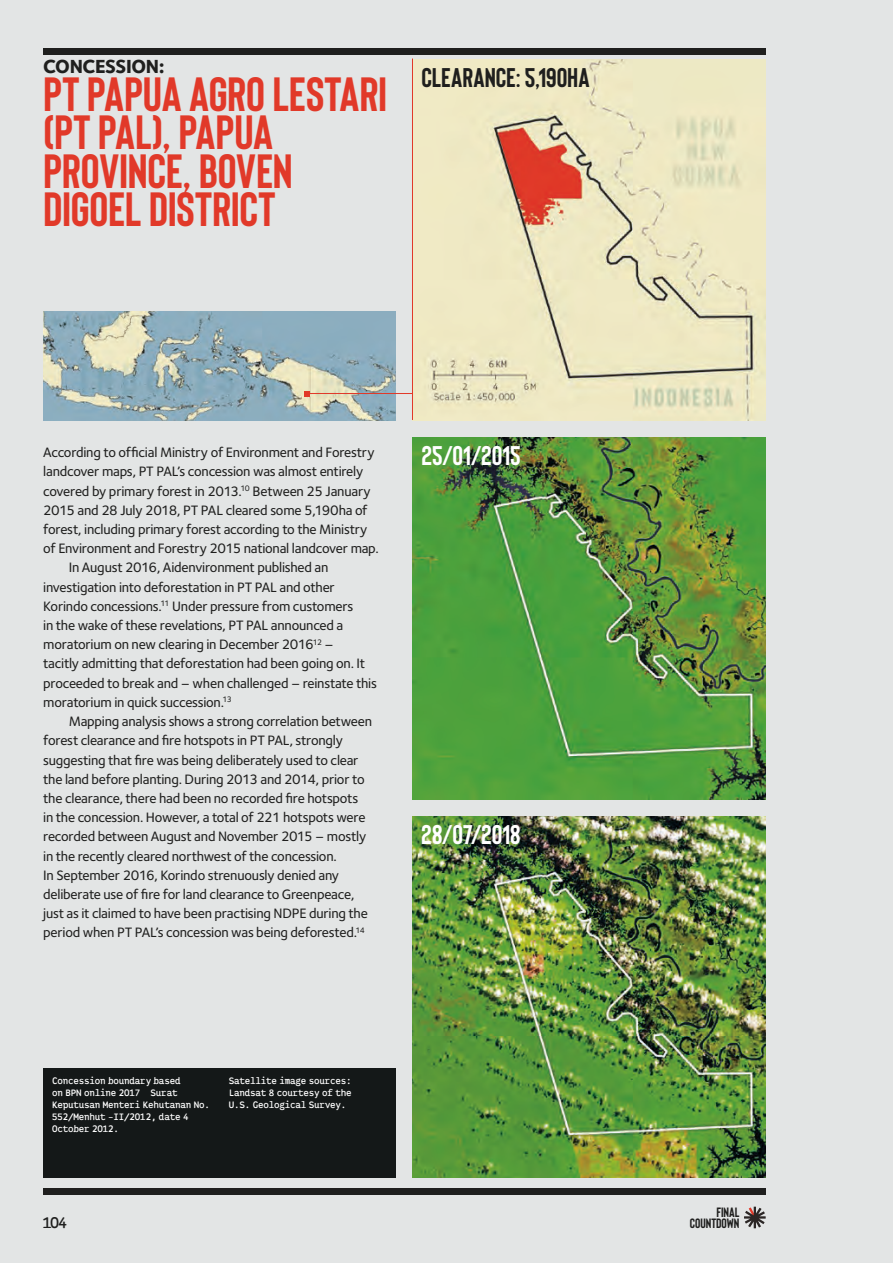
<style>
.page{position:relative;width:893px;height:1263px;background:#e3e5e5}
.page>*{position:absolute;margin:0;border:0;box-sizing:border-box;transform-origin:0 0}
.CONCESSION_HEAD{font:700 48px/38.4px "Bison";letter-spacing:-.005em;color:#e13929}
.MAP_TITLE{font:700 27px "Bison";color:#fff}
.MAP_TITLE-2{font:700 27px "Bison";color:#1f1f1e}
.CASE_STUDY{font:800 19.5px "Foundry Sterling";letter-spacing:-.02em;color:#1f1f1e}
.t1{font:700 15px "Ingrid Mono";color:#1f1f1e}
.BODY_IND{font:500 14.1px/19.2px "Foundry Sterling";letter-spacing:-.015em;color:#1f1f1e}
.BODY_NO_IND{font:500 14.1px/19.2px "Foundry Sterling";letter-spacing:-.015em;color:#1f1f1e}
.t2{font:700 13.5px/11.2px "Bison";color:#1f1f1e;text-align:right}
.BOUNDARY_DATA{font:700 9.15px/12px "Ingrid Mono";letter-spacing:-.015em;color:#fff}
.IMAGE_SOURCE_TITLE{font:700 9.15px/12px "Ingrid Mono";letter-spacing:-.015em;color:#fff;text-align:justify}
</style>
<div class="page">
<img style="left:413px;top:60px;width:352px;height:361px">
<img style="left:413px;top:438px;width:352px;height:361px">
<img style="left:413px;top:816px;width:352px;height:362px">
<div style="left:44px;top:1068px;width:352px;height:110px;background:#141818"></div>
<img style="left:43px;top:312px;width:353px;height:109px">
<hr style="left:412px;top:59px;width:1px;height:361px;background:#e13929">
<hr style="left:307px;top:393px;width:105px;height:1px;background:#e13929">
<svg style="left:304px;top:391px;width:5px;height:5px"></svg>
<div style="left:43px;top:48px;width:722px;height:6px;background:#1f1f1e"></div>
<div style="left:43px;top:1188px;width:722px;height:6px;background:#1f1f1e"></div>
<svg style="left:744px;top:1206px;width:22px;height:22px"></svg>
<p class="CASE_STUDY" style="left:43px;top:54px;width:123px">CONCESSION:</p>
<p class="CONCESSION_HEAD" style="left:43px;top:73px;width:346px">PT PAPUA AGRO LESTARI (PT PAL), PAPUA<br>PROVINCE, BOVEN<br>DIGOEL DISTRICT</p>
<p class="MAP_TITLE-2" style="left:421px;top:61px;width:170px">CLEARANCE: 5,190HA</p>
<p class="BODY_NO_IND" style="left:43px;top:443px;width:337px">According to official Ministry of Environment and Forestry landcover maps, PT PAL’s concession was almost entirely covered by primary forest in 2013.<sup>10</sup> Between 25 January 2015 and 28 July 2018, PT PAL cleared some 5,190ha of forest, including primary forest according to the Ministry of Environment and Forestry 2015 national landcover map.</p>
<p class="BODY_IND" style="left:43px;top:558px;width:335px;text-indent:26px">In August 2016, Aidenvironment published an investigation into deforestation in PT PAL and other Korindo concessions.<sup>11</sup> Under pressure from customers<br>in the wake of these revelations, PT PAL announced a moratorium on new clearing in December 2016<sup>12</sup> –<br>tacitly admitting that deforestation had been going on. It proceeded to break and – when challenged – reinstate this moratorium in quick succession.<sup>13</sup></p>
<p class="BODY_IND" style="left:43px;top:712px;width:330px;text-indent:26px">Mapping analysis shows a strong correlation between forest clearance and fire hotspots in PT PAL, strongly suggesting that fire was being deliberately used to clear the land before planting. During 2013 and 2014, prior to the clearance, there had been no recorded fire hotspots<br>in the concession. However, a total of 221 hotspots were recorded between August and November 2015 – mostly in the recently cleared northwest of the concession.<br>In September 2016, Korindo strenuously denied any deliberate use of fire for land clearance to Greenpeace, just as it claimed to have been practising NDPE during the period when PT PAL’s concession was being deforested.<sup>14</sup></p>
<p class="MAP_TITLE" style="left:421px;top:439px;width:101px">25/01/2015</p>
<p class="MAP_TITLE" style="left:421px;top:817px;width:101px">28/07/2018</p>
<p class="BOUNDARY_DATA" style="left:52px;top:1075px;width:159px">Concession boundary based<br>on BPN online 2017 Surat<br>Keputusan Menteri Kehutanan No.</p>
<p class="BOUNDARY_DATA" style="left:52px;top:1111px;width:138px">552/Menhut -II/2012, date 4<br>October 2012.</p>
<p class="IMAGE_SOURCE_TITLE" style="left:229px;top:1075px;width:125px">Satellite image sources:<br>Landsat 8 courtesy of the U.S. Geological Survey.</p>
<p class="t1" style="left:43px;top:1213px;width:26px">104</p>
<p class="t2" style="left:690px;top:1206px;width:51px">FINAL<br>COUNTDOWN</p>
</div>
